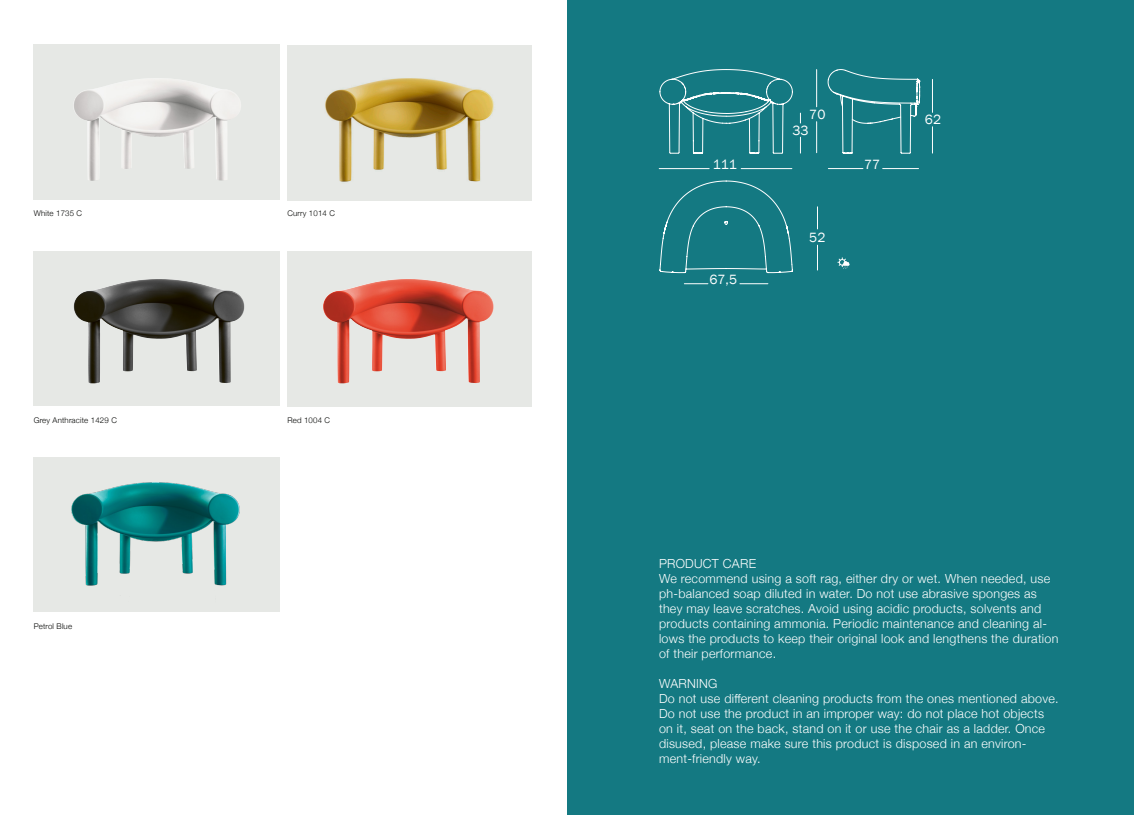
<style>
.page{position:relative;width:1134px;height:815px;background:#fff}
.page>*{position:absolute;margin:0;border:0;box-sizing:border-box;transform-origin:0 0}
.t1{font:13.75px "Franklin Gothic";color:#fff}
.t2{font:300 12.5px/15px "Helvetica Neue";letter-spacing:.02em;color:#fff}
.t3{font:300 7.88px "Helvetica Neue";letter-spacing:.02em;color:#040503}
</style>
<div class="page">
<div style="left:567px;top:0;width:567px;height:815px;background:#147982"></div>
<svg style="left:659px;top:69px;width:274px;height:215px"></svg>
<div style="left:287px;top:252px;width:245px;height:155px;background:#e6e8e5"></div>
<img style="left:323px;top:279px;width:157px;height:104px">
<div style="left:34px;top:252px;width:246px;height:154px;background:#e6e8e5"></div>
<img style="left:73px;top:279px;width:158px;height:104px">
<div style="left:34px;top:458px;width:246px;height:154px;background:#e6e8e5"></div>
<img style="left:71px;top:482px;width:169px;height:104px">
<img style="left:287px;top:45px;width:245px;height:155px">
<div style="left:34px;top:44px;width:246px;height:156px;background:#e6e8e5"></div>
<img style="left:74px;top:78px;width:154px;height:103px">
<p class="t3" style="left:34px;top:207px;width:50px">White 1735 C</p>
<p class="t3" style="left:287px;top:207px;width:49px">Curry 1014 C</p>
<p class="t3" style="left:34px;top:413px;width:85px">Grey Anthracite 1429 C</p>
<p class="t3" style="left:34px;top:620px;width:40px">Petrol Blue</p>
<p class="t3" style="left:287px;top:413px;width:44px">Red 1004 C</p>
<p class="t1" style="left:809px;top:106px;width:18px">70</p>
<p class="t1" style="left:792px;top:121px;width:18px">33</p>
<p class="t1" style="left:713px;top:156px;width:25px">111</p>
<p class="t1" style="left:864px;top:156px;width:18px">77</p>
<p class="t1" style="left:709px;top:271px;width:29px">67,5</p>
<p class="t1" style="left:809px;top:229px;width:18px">52</p>
<p class="t1" style="left:925px;top:111px;width:18px">62</p>
<p class="t2" style="left:659px;top:556px;width:98px">PRODUCT CARE</p>
<p class="t2" style="left:659px;top:571px;width:401px">We recommend using a soft rag, either dry or wet. When needed, use ph-balanced soap diluted in water. Do not use abrasive sponges as they may leave scratches. Avoid using acidic products, solvents and products containing ammonia. Periodic maintenance and cleaning al&shy;lows the products to keep their original look and lengthens the duration of their performance.</p>
<p class="t2" style="left:659px;top:676px;width:60px">WARNING</p>
<p class="t2" style="left:659px;top:691px;width:401px">Do not use different cleaning products from the ones mentioned above.<br>Do not use the product in an improper way: do not place hot objects on it, seat on the back, stand on it or use the chair as a ladder. Once disused, please make sure this product is disposed in an environ&shy;ment-friendly way.</p>
</div>
